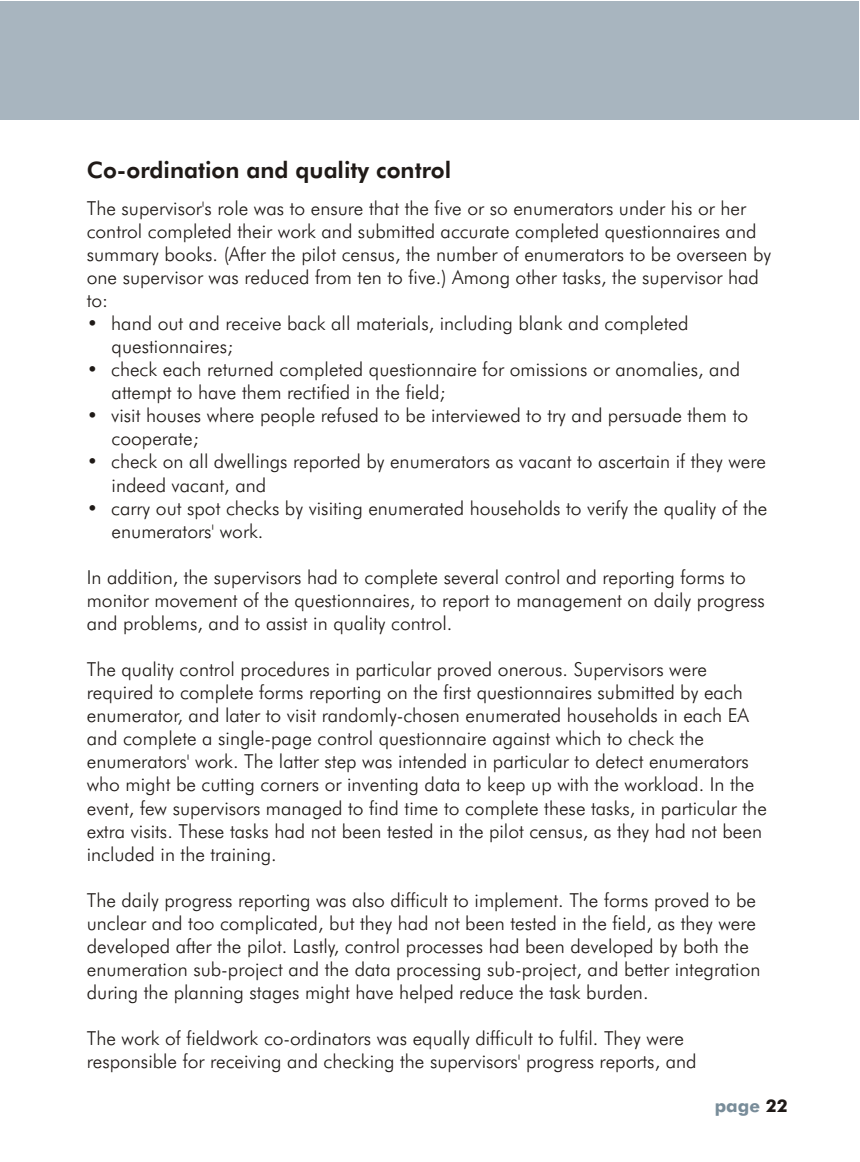
<style>
.page{position:relative;width:860px;height:1162px;background:#fff}
.page>*{position:absolute;margin:0;border:0;box-sizing:border-box;transform-origin:0 0}
.t1{font:22.75px "Futura Hv BT";color:#1f1a17}
.t2{font:19.25px/23.1px "Futura Lt BT";color:#1f1a17}
.t3{font:700 17.5px "Futura Md BT";color:#788c99}
.s1{color:#1f1a17}
</style>
<div class="page">
<div style="left:0;top:1px;width:858px;height:119px;background:#a8b5bf"></div>
<p class="t1" style="left:87px;top:161px;width:366px">Co-ordination and quality control</p>
<p class="t2" style="left:87px;top:198px;width:686px">The supervisor's role was to ensure that the five or so enumerators under his or her control completed their work and submitted accurate completed questionnaires and summary books. (After the pilot census, the number of enumerators to be overseen by one supervisor was reduced from ten to five.) Among other tasks, the supervisor had to:</p>
<p class="t2" style="left:112px;top:313px;width:578px;text-indent:-25px">• hand out and receive back all materials, including blank and completed questionnaires;</p>
<p class="t2" style="left:112px;top:360px;width:629px;text-indent:-25px">• check each returned completed questionnaire for omissions or anomalies, and attempt to have them rectified in the field;</p>
<p class="t2" style="left:112px;top:406px;width:638px;text-indent:-25px">• visit houses where people refused to be interviewed to try and persuade them to cooperate;</p>
<p class="t2" style="left:112px;top:452px;width:655px;text-indent:-25px">• check on all dwellings reported by enumerators as vacant to ascertain if they were indeed vacant, and</p>
<p class="t2" style="left:112px;top:498px;width:657px;text-indent:-25px">• carry out spot checks by visiting enumerated households to verify the quality of the enumerators' work.</p>
<p class="t2" style="left:87px;top:567px;width:679px">In addition, the supervisors had to complete several control and reporting forms to monitor movement of the questionnaires, to report to management on daily progress and problems, and to assist in quality control.</p>
<p class="t2" style="left:87px;top:660px;width:681px">The quality control procedures in particular proved onerous. Supervisors were required to complete forms reporting on the first questionnaires submitted by each enumerator, and later to visit randomly-chosen enumerated households in each EA and complete a single-page control questionnaire against which to check the enumerators' work. The latter step was intended in particular to detect enumerators who might be cutting corners or inventing data to keep up with the workload. In the event, few supervisors managed to find time to complete these tasks, in particular the extra visits. These tasks had not been tested in the pilot census, as they had not been included in the training.</p>
<p class="t2" style="left:87px;top:890px;width:675px">The daily progress reporting was also difficult to implement. The forms proved to be unclear and too complicated, but they had not been tested in the field, as they were developed after the pilot. Lastly, control processes had been developed by both the enumeration sub-project and the data processing sub-project, and better integration during the planning stages might have helped reduce the task burden.</p>
<p class="t2" style="left:87px;top:1029px;width:611px">The work of fieldwork co-ordinators was equally difficult to fulfil. They were responsible for receiving and checking the supervisors' progress reports, and</p>
<p class="t3" style="left:714px;top:1099px;width:74px">page <span class="s1">22</span></p>
</div>
